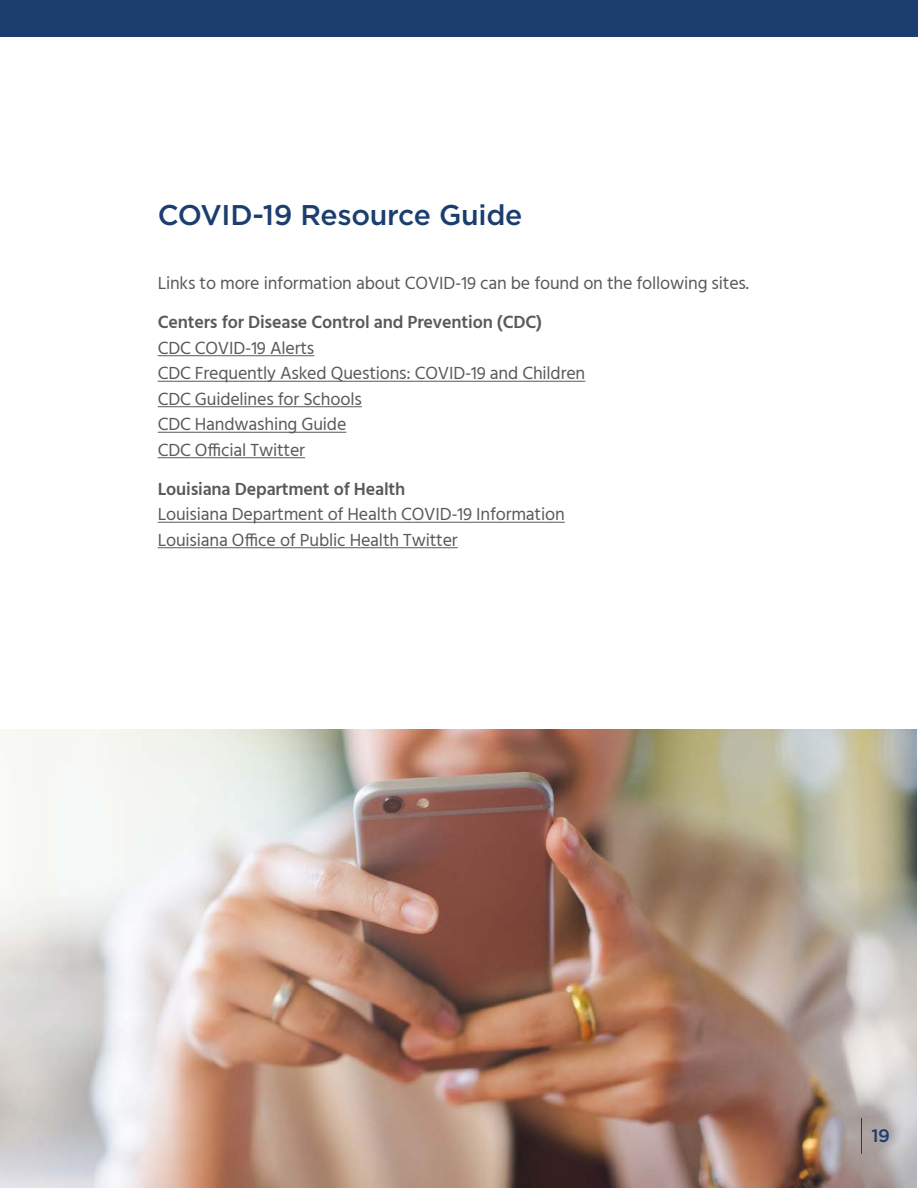
<style>
.page{position:relative;width:918px;height:1188px;background:#fff}
.page>*{position:absolute;margin:0;border:0;box-sizing:border-box;transform-origin:0 0}
.t1{font:500 28.5px "Gotham";letter-spacing:-.01em;color:#1b3e6f}
.t2{font:18px/25.5px "Hind";letter-spacing:-.01em;color:#58595b}
.t3{font:600 18px "Hind";letter-spacing:-.01em;color:#58595b}
.t4{font:500 18px "Gotham";color:#1b3e6f}
</style>
<div class="page">
<img style="left:0;top:730px;width:917px;height:458px">
<hr style="left:158px;top:355px;width:156px;height:1px;background:#58595b">
<hr style="left:158px;top:381px;width:427px;height:1px;background:#58595b">
<hr style="left:158px;top:406px;width:204px;height:1px;background:#58595b">
<hr style="left:158px;top:432px;width:188px;height:1px;background:#58595b">
<hr style="left:158px;top:457px;width:147px;height:1px;background:#58595b">
<hr style="left:158px;top:522px;width:407px;height:1px;background:#58595b">
<hr style="left:158px;top:547px;width:300px;height:1px;background:#58595b">
<hr style="left:861px;top:1118px;width:1px;height:36px;background:#1b3e6f">
<div style="left:0;top:0;width:918px;height:36px;background:#1b3e6f"></div>
<h1 class="t1" style="left:158px;top:199px;width:366px">COVID-19 Resource Guide</h1>
<p class="t2" style="left:158px;top:271px;width:593px">Links to more information about COVID-19 can be found on the following sites.</p>
<p class="t3" style="left:158px;top:309px;width:386px">Centers for Disease Control and Prevention (CDC)</p>
<p class="t2" style="left:158px;top:336px;width:429px">CDC COVID-19 Alerts<br>CDC Frequently Asked Questions: COVID-19 and Children<br>CDC Guidelines for Schools<br>CDC Handwashing Guide<br>CDC Official Twitter</p>
<p class="t3" style="left:158px;top:476px;width:249px">Louisiana Department of Health</p>
<p class="t2" style="left:158px;top:502px;width:409px">Louisiana Department of Health COVID-19 Information<br>Louisiana Office of Public Health Twitter</p>
<p class="t4" style="left:871px;top:1125px;width:20px">19</p>
</div>
